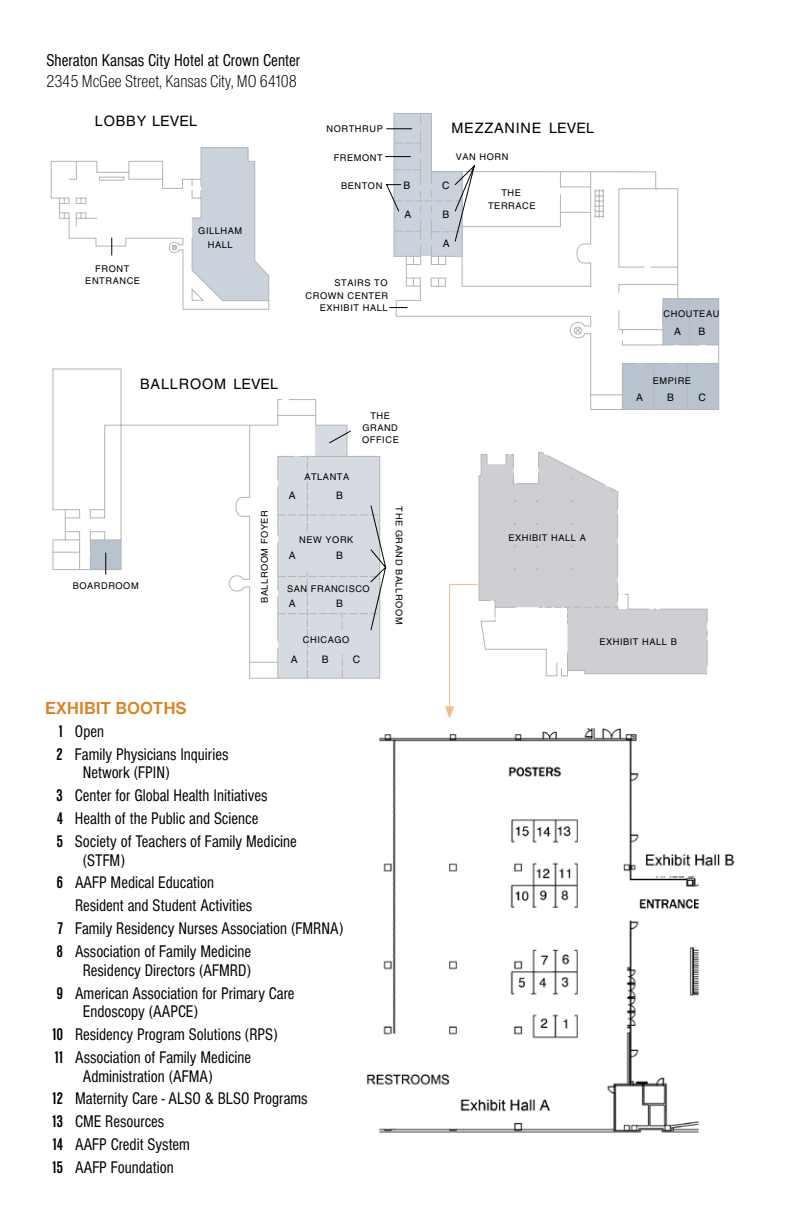
<style>
.page{position:relative;width:810px;height:1224px;background:#fff}
.page>*{position:absolute;margin:0;border:0;box-sizing:border-box;transform-origin:0 0}
.t1{font:700 18px "Nimbus San D";color:#db821f}
.t2{font:condensed 17.8px "Nimbus San D";color:#000;scale:.95 1}
.t3{font:17.8px "Nimbus San D Ligh Cond";color:#000;scale:.95 1}
.t4{font:condensed 17.6px/22.8px "Nimbus San D";color:#000;scale:.95 1}
.t5{font:14.4px "Helvetica";letter-spacing:.06em;color:#000}
.t6{font:14.4px "Helvetica";letter-spacing:.03em;color:#000}
.t7{font:10.2px "Helvetica";color:#000}
.t8{font:9.2px/12.4px "Helvetica";letter-spacing:.06em;color:#000;text-align:center}
.s1{font-weight:700}
</style>
<div class="page">
<img style="left:366px;top:727px;width:369px;height:406px">
<svg style="left:51px;top:147px;width:219px;height:163px"></svg>
<svg style="left:52px;top:368px;width:329px;height:311px"></svg>
<div style="left:278px;top:631px;width:100px;height:47px;background:#d6dbe2"></div>
<svg style="left:105px;top:430px;width:282px;height:201px"></svg>
<svg style="left:395px;top:171px;width:324px;height:239px"></svg>
<svg style="left:653px;top:363px;width:1px;height:46px"></svg>
<svg style="left:687px;top:363px;width:1px;height:46px"></svg>
<svg style="left:430px;top:186px;width:289px;height:160px"></svg>
<svg style="left:385px;top:113px;width:207px;height:195px"></svg>
<svg style="left:445px;top:452px;width:263px;height:267px"></svg>
<p class="t2" style="left:46px;top:51px;width:269px">Sheraton Kansas City Hotel at Crown Center</p>
<p class="t3" style="left:46px;top:72px;width:265px">2345 McGee Street, Kansas City, MO 64108</p>
<p class="t6" style="left:95px;top:112px;width:104px">LOBBY LEVEL</p>
<p class="t8" style="left:198px;top:223px;width:45px;line-height:14.4px">GILLHAM<br>HALL</p>
<p class="t8" style="left:327px;top:123px;width:58px">NORTHRUP</p>
<p class="t8" style="left:334px;top:151px;width:51px">FREMONT</p>
<p class="t8" style="left:341px;top:180px;width:43px">BENTON</p>
<p class="t8" style="left:85px;top:263px;width:56px">FRONT<br>ENTRANCE</p>
<p class="t8" style="left:306px;top:277px;width:84px;text-align:right">STAIRS TO<br>CROWN CENTER<br>EXHIBIT HALL</p>
<p class="t5" style="left:451px;top:119px;width:144px">MEZZANINE LEVEL</p>
<p class="t8" style="left:456px;top:151px;width:54px">VAN HORN</p>
<p class="t7" style="left:404px;top:180px;width:8px">B</p>
<p class="t7" style="left:442px;top:180px;width:9px">C</p>
<p class="t7" style="left:404px;top:209px;width:8px">A</p>
<p class="t7" style="left:442px;top:209px;width:8px">B</p>
<p class="t7" style="left:443px;top:237px;width:8px">A</p>
<p class="t8" style="left:488px;top:187px;width:49px">THE<br>TERRACE</p>
<p class="t5" style="left:140px;top:375px;width:140px">BALLROOM LEVEL</p>
<p class="t8" style="left:73px;top:579px;width:68px">BOARDROOM</p>
<p class="t8" style="left:258px;top:603px;width:95px;rotate:-90deg">BALLROOM FOYER</p>
<p class="t8" style="left:304px;top:471px;width:46px">ATLANTA</p>
<p class="t8" style="left:362px;top:409px;width:38px">THE<br>GRAND<br>OFFICE</p>
<p class="t7" style="left:289px;top:490px;width:8px">A</p>
<p class="t7" style="left:336px;top:490px;width:8px">B</p>
<p class="t8" style="left:299px;top:533px;width:56px">NEW YORK</p>
<p class="t7" style="left:289px;top:550px;width:8px">A</p>
<p class="t7" style="left:336px;top:550px;width:8px">B</p>
<p class="t8" style="left:287px;top:582px;width:84px">SAN FRANCISCO</p>
<p class="t7" style="left:289px;top:598px;width:8px">A</p>
<p class="t7" style="left:336px;top:598px;width:8px">B</p>
<p class="t8" style="left:405px;top:506px;width:119px;rotate:90deg">THE GRAND BALLROOM</p>
<p class="t8" style="left:508px;top:531px;width:79px">EXHIBIT HALL A</p>
<p class="t8" style="left:664px;top:308px;width:57px">CHOUTEAU</p>
<p class="t7" style="left:674px;top:325px;width:8px">A</p>
<p class="t7" style="left:698px;top:325px;width:8px">B</p>
<p class="t8" style="left:653px;top:374px;width:40px">EMPIRE</p>
<p class="t7" style="left:636px;top:391px;width:8px">A</p>
<p class="t7" style="left:667px;top:391px;width:8px">B</p>
<p class="t7" style="left:698px;top:391px;width:9px">C</p>
<p class="t8" style="left:303px;top:634px;width:48px">CHICAGO</p>
<p class="t7" style="left:291px;top:654px;width:8px">A</p>
<p class="t7" style="left:322px;top:654px;width:8px">B</p>
<p class="t7" style="left:353px;top:654px;width:9px">C</p>
<p class="t1" style="left:45px;top:698px;width:143px">EXHIBIT BOOTHS</p>
<p class="t4" style="left:56px;top:720px;width:183px"><span class="s1">1</span> Open<br><span class="s1">2</span> Family Physicians Inquiries</p>
<p class="t4" style="left:56px;top:761px;width:255px;text-indent:26px">Network (FPIN)<br><span class="s1">3</span> Center for Global Health Initiatives<br><span class="s1">4</span> Health of the Public and Science<br><span class="s1">5</span> Society of Teachers of Family Medicine</p>
<p class="t4" style="left:83px;top:848px;width:46px">(STFM)</p>
<p class="t4" style="left:56px;top:871px;width:168px"><span class="s1">6</span> AAFP Medical Education</p>
<p class="t4" style="left:75px;top:894px;width:188px">Resident and Student Activities</p>
<p class="t4" style="left:58px;top:917px;width:302px"><span class="s1">7</span> Family Residency Nurses Association (FMRNA)</p>
<p class="t4" style="left:57px;top:940px;width:206px"><span class="s1">8</span> Association of Family Medicine</p>
<p class="t4" style="left:56px;top:958px;width:252px;text-indent:26px">Residency Directors (AFMRD)<br><span class="s1">9</span> American Association for Primary Care</p>
<p class="t4" style="left:52px;top:1000px;width:239px;text-indent:31px">Endoscopy (AAPCE)<br><span class="s1">10</span> Residency Program Solutions (RPS)<br><span class="s1">11</span> Association of Family Medicine</p>
<p class="t4" style="left:52px;top:1064px;width:270px;text-indent:31px">Administration (AFMA)<br><span class="s1">12</span> Maternity Care - ALSO &amp; BLSO Programs<br><span class="s1">13</span> CME Resources<br><span class="s1">14</span> AAFP Credit System<br><span class="s1">15</span> AAFP Foundation</p>
<p class="t8" style="left:599px;top:635px;width:79px">EXHIBIT HALL B</p>
</div>
